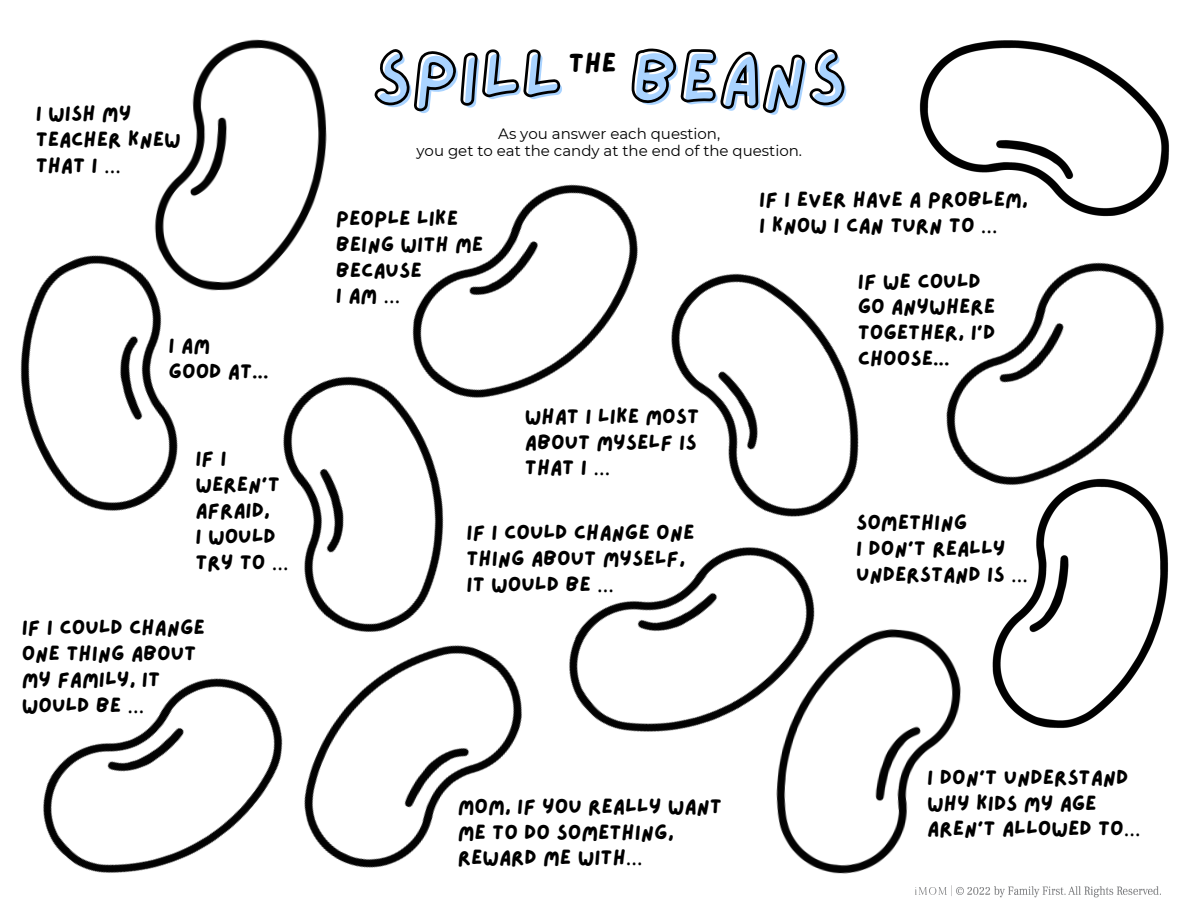
<style>
.page{position:relative;width:1188px;height:918px;background:#fff}
.page>*{position:absolute;margin:0;border:0;box-sizing:border-box;transform-origin:0 0}
.t1{font:73.35px "Lazydog";color:#a9d3ff}
.t2{font:27.6px "Lazydog";color:#000}
.t3{font:21px/25.8px "Lazydog";color:#000}
.t4{font:15px "Montserrat";color:#000}
.s1{font-family:"Noto Sans Gurmukhi"}
</style>
<div class="page">
<img style="left:639px;top:640px;width:270px;height:234px">
<img style="left:405px;top:706px;width:234px;height:151px">
<img style="left:336px;top:528px;width:259px;height:212px">
<img style="left:20px;top:267px;width:316px;height:267px">
<img style="left:522px;top:278px;width:384px;height:362px">
<svg style="left:419px;top:49px;width:122px;height:10px"></svg>
<svg style="left:635px;top:48px;width:210px;height:65px"></svg>
<img style="left:290px;top:59px;width:470px;height:469px">
<img style="left:59px;top:39px;width:360px;height:308px">
<img style="left:906px;top:602px;width:259px;height:175px">
<img style="left:828px;top:278px;width:341px;height:324px">
<img style="left:873px;top:40px;width:296px;height:262px">
<img style="left:43px;top:534px;width:362px;height:339px">
<img style="left:915px;top:885px;width:246px;height:13px">
<p class="t3" style="left:36px;top:102px;width:147px">I WISH MY<br>TEACHER KNEW<br>THAT I <span class="s1">…</span></p>
<p class="t3" style="left:169px;top:333px;width:43px">I AM</p>
<p class="t3" style="left:169px;top:359px;width:102px">GOOD AT...</p>
<p class="t3" style="left:195px;top:447px;width:86px">IF I<br>WEREN’T</p>
<p class="t3" style="left:195px;top:498px;width:76px">AFRAID,</p>
<p class="t3" style="left:195px;top:524px;width:82px">I WOULD</p>
<p class="t3" style="left:195px;top:550px;width:95px">TRY TO <span class="s1">…</span></p>
<p class="t3" style="left:22px;top:616px;width:185px">IF I COULD CHANGE</p>
<p class="t3" style="left:22px;top:641px;width:176px">ONE THING ABOUT<br>MY FAMILY, IT<br>WOULD BE <span class="s1">…</span></p>
<p class="t2" style="left:568px;top:50px;width:50px">THE</p>
<p class="t1" style="left:375px;top:45px;width:476px">SPILL BEANS</p>
<p class="t4" style="left:498px;top:124px;width:223px">As you answer each question,</p>
<p class="t4" style="left:416px;top:141px;width:387px">you get to eat the candy at the end of the question.</p>
<p class="t3" style="left:759px;top:187px;width:270px">IF I EVER HAVE A PROBLEM,</p>
<p class="t3" style="left:759px;top:213px;width:240px">I KNOW I CAN TURN TO <span class="s1">…</span></p>
<p class="t3" style="left:336px;top:206px;width:149px">PEOPLE LIKE<br>BEING WITH ME<br>BECAUSE</p>
<p class="t3" style="left:336px;top:284px;width:66px">IAM<span class="s1">…</span></p>
<p class="t3" style="left:858px;top:269px;width:139px">IF WE COULD<br>GO ANYWHERE<br>TOGETHER, I'D<br>CHOOSE...</p>
<p class="t3" style="left:525px;top:404px;width:176px;text-align:justify">WHAT I LIKE MOST ABOUT MYSELF IS THAT I <span class="s1">…</span></p>
<p class="t3" style="left:467px;top:521px;width:229px">IF I COULD CHANGE ONE<br>THING ABOUT MYSELF,<br>IT WOULD BE <span class="s1">…</span></p>
<p class="t3" style="left:458px;top:794px;width:266px">MOM, IF YOU REALLY WANT<br>ME TO DO SOMETHING,<br>REWARD ME WITH<span class="s1">…</span></p>
<p class="t3" style="left:856px;top:511px;width:113px">SOMETHING</p>
<p class="t3" style="left:856px;top:536px;width:173px">I DON’T REALLY<br>UNDERSTAND IS <span class="s1">…</span></p>
<p class="t3" style="left:927px;top:765px;width:215px">I DON’T UNDERSTAND<br>WHY KIDS MY AGE<br>AREN’T ALLOWED TO<span class="s1">…</span></p>
</div>
